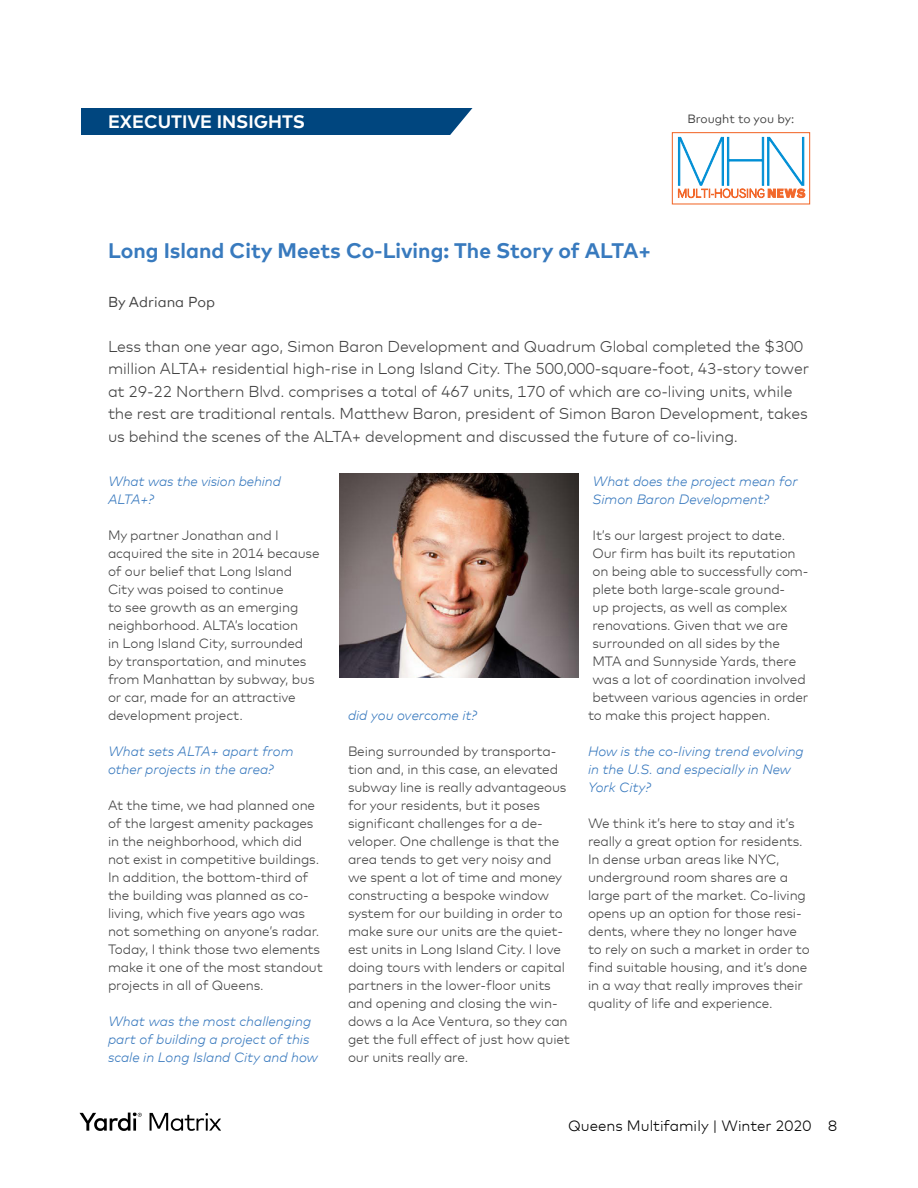
<style>
.page{position:relative;width:918px;height:1188px;background:#fff}
.page>*{position:absolute;margin:0;border:0;box-sizing:border-box;transform-origin:0 0}
.t1{font:700 21px "Mark Offc Pro";color:#387abe}
.t2{font:700 18px "Mark Offc Pro";color:#fff}
.t3{font:300 15.75px/22.5px "Mark Offc Pro";letter-spacing:-.01em;color:#414141}
.t4{font:300 15px "Mark Offc Pro";color:#000}
.t5{font:14.4px "Mark Offc Pro";color:#414141}
.t6{font:300 13.5px/18px "Mark Offc Pro";letter-spacing:-.01em;color:#414141}
.t7{font:italic 300 13.5px/18px "Mark Offc Pro";color:#3879be}
.t8{font:12px "Mark Offc Pro";color:#414141}
</style>
<div class="page">
<svg style="left:80px;top:1112px;width:62px;height:19px"></svg>
<svg style="left:150px;top:1113px;width:71px;height:18px"></svg>
<img style="left:339px;top:474px;width:240px;height:203px">
<div style="left:672px;top:132px;width:138px;height:73px;border:1px solid #f2682b"></div>
<svg style="left:678px;top:136px;width:127px;height:62px"></svg>
<div style="left:81px;top:108px;width:391px;height:27px;background:#00467f"></div>
<h2 class="t2" style="left:108px;top:108px;width:199px">EXECUTIVE INSIGHTS</h2>
<p class="t8" style="left:687px;top:110px;width:108px">Brought to you by:</p>
<h1 class="t1" style="left:108px;top:234px;width:545px">Long Island City Meets Co-Living: The Story of ALTA+</h1>
<p class="t5" style="left:108px;top:292px;width:109px">By Adriana Pop</p>
<p class="t3" style="left:108px;top:334px;width:703px">Less than one year ago, Simon Baron Development and Quadrum Global completed the $300 million ALTA+ residential high-rise in Long Island City. The 500,000-square-foot, 43-story tower at 29-22 Northern Blvd. comprises a total of 467 units, 170 of which are co-living units, while the rest are traditional rentals. Matthew Baron, president of Simon Baron Development, takes us behind the scenes of the ALTA+ development and discussed the future of co-living.</p>
<p class="t7" style="left:108px;top:471px;width:174px">What was the vision behind<br>ALTA+?</p>
<p class="t6" style="left:108px;top:525px;width:213px">My partner Jonathan and I acquired the site in 2014 because of our belief that Long Island<br>City was poised to continue<br>to see growth as an emerging neighborhood. ALTA’s location<br>in Long Island City, surrounded by transportation, and minutes from Manhattan by subway, bus or car, made for an attractive development project.</p>
<p class="t7" style="left:108px;top:741px;width:187px">What sets ALTA+ apart from other projects in the area?</p>
<p class="t6" style="left:108px;top:795px;width:216px">At the time, we had planned one of the largest amenity packages in the neighborhood, which did not exist in competitive buildings.<br>In addition, the bottom-third of the building was planned as co&shy;living, which five years ago was not something on anyone’s radar.<br>Today, I think those two elements make it one of the most standout projects in all of Queens.</p>
<p class="t7" style="left:108px;top:1011px;width:211px">What was the most challenging part of building a project of this scale in Long Island City and how</p>
<p class="t7" style="left:348px;top:705px;width:131px">did you overcome it?</p>
<p class="t6" style="left:348px;top:741px;width:223px">Being surrounded by transporta&shy;tion and, in this case, an elevated subway line is really advantageous for your residents, but it poses significant challenges for a de&shy;veloper. One challenge is that the area tends to get very noisy and we spent a lot of time and money constructing a bespoke window system for our building in order to make sure our units are the quiet&shy;est units in Long Island City. I love doing tours with lenders or capital partners in the lower-floor units and opening and closing the win&shy;dows a la Ace Ventura, so they can get the full effect of just how quiet our units really are.</p>
<p class="t7" style="left:593px;top:471px;width:207px">What does the project mean for<br>Simon Baron Development?</p>
<p class="t6" style="left:593px;top:525px;width:194px">It’s our largest project to date.</p>
<p class="t6" style="left:593px;top:543px;width:205px">Our firm has built its reputation</p>
<p class="t6" style="left:593px;top:561px;width:217px">on being able to successfully com-</p>
<p class="t6" style="left:593px;top:579px;width:194px">plete both large-scale ground-</p>
<p class="t6" style="left:593px;top:597px;width:196px">up projects, as well as complex</p>
<p class="t6" style="left:593px;top:615px;width:197px">renovations. Given that we are</p>
<p class="t6" style="left:593px;top:633px;width:189px">surrounded on all sides by the</p>
<p class="t6" style="left:593px;top:651px;width:205px">MTA and Sunnyside Yards, there</p>
<p class="t6" style="left:593px;top:669px;width:215px">was a lot of coordination involved</p>
<p class="t6" style="left:593px;top:687px;width:217px">between various agencies in order</p>
<p class="t6" style="left:588px;top:705px;width:184px">to make this project happen.</p>
<p class="t7" style="left:588px;top:741px;width:217px">How is the co-living trend evolving in the U.S. and especially in New<br>York City?</p>
<p class="t6" style="left:588px;top:813px;width:223px">We think it’s here to stay and it’s really a great option for residents.<br>In dense urban areas like NYC, underground room shares are a large part of the market. Co-living opens up an option for those resi&shy;dents, where they no longer have to rely on such a market in order to find suitable housing, and it’s done in a way that really improves their quality of life and experience.</p>
<p class="t4" style="left:568px;top:1115px;width:270px">Queens Multifamily | Winter 2020 8</p>
</div>
